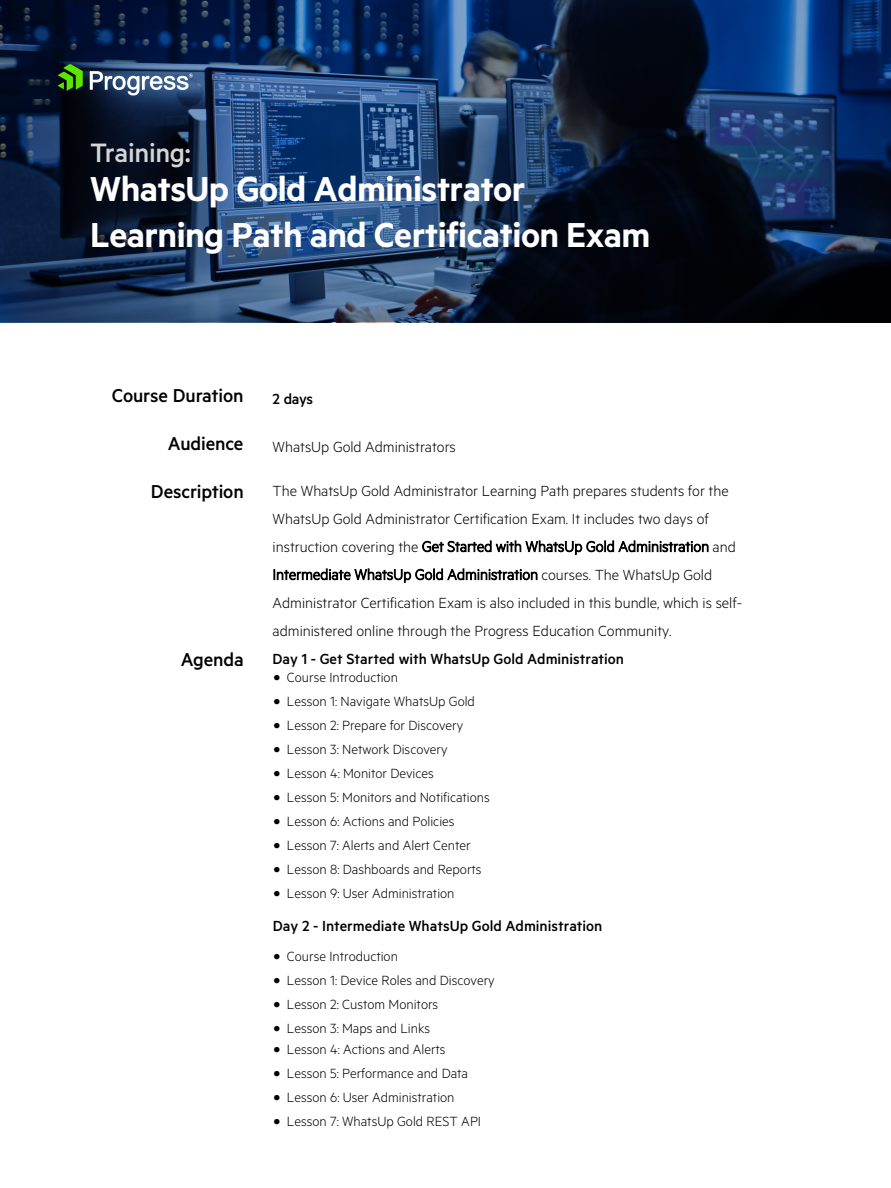
<style>
.page{position:relative;width:891px;height:1188px;background:#fff}
.page>*{position:absolute;margin:0;border:0;box-sizing:border-box;transform-origin:0 0}
.t1{font:600 39px/46.8px "Metric";letter-spacing:-.015em;color:#fff}
.t2{font:500 30px "Metric";letter-spacing:-.01em;color:#d5d5d8}
.t3{font:500 21px "Metric";letter-spacing:-.005em;color:#000}
.t4{font:300 16.5px/28px "Metric";color:#000}
.t5{font:500 16.5px "Metric";color:#000}
.t6{font:300 15px "Metric";color:#000}
</style>
<div class="page">
<svg style="left:0;top:0;width:891px;height:322px;background:#152c4e"></svg>
<svg style="left:58px;top:64px;width:25px;height:27px"></svg>
<svg style="left:90px;top:71px;width:103px;height:25px"></svg>
<h2 class="t2" style="left:90px;top:135px;width:102px">Training:</h2>
<h1 class="t1" style="left:90px;top:164px;width:562px">WhatsUp Gold Administrator<br>Learning Path and Certification Exam</h1>
<h3 class="t3" style="left:112px;top:383px;width:133px">Course Duration</h3>
<h3 class="t3" style="left:168px;top:431px;width:77px">Audience</h3>
<h3 class="t3" style="left:151px;top:479px;width:94px">Description</h3>
<h3 class="t3" style="left:181px;top:647px;width:64px">Agenda</h3>
<p class="t5" style="left:273px;top:389px;width:42px">2 days</p>
<p class="t4" style="left:273px;top:432px;width:185px">WhatsUp Gold Administrators</p>
<p class="t4" style="left:273px;top:476px;width:471px">The WhatsUp Gold Administrator Learning Path prepares students for the WhatsUp Gold Administrator Certification Exam. It includes two days of instruction covering the Get Started with WhatsUp Gold Administration and Intermediate WhatsUp Gold Administration courses. The WhatsUp Gold Administrator Certification Exam is also included in this bundle, which is self&shy;administered online through the Progress Education Community.</p>
<p class="t5" style="left:273px;top:649px;width:353px">Day 1 - Get Started with WhatsUp Gold Administration</p>
<p class="t6" style="left:273px;top:669px;width:126px">• Course Introduction</p>
<p class="t6" style="left:273px;top:693px;width:203px">• Lesson 1: Navigate WhatsUp Gold</p>
<p class="t6" style="left:273px;top:717px;width:191px">• Lesson 2: Prepare for Discovery</p>
<p class="t6" style="left:273px;top:741px;width:176px">• Lesson 3: Network Discovery</p>
<p class="t6" style="left:273px;top:765px;width:162px">• Lesson 4: Monitor Devices</p>
<p class="t6" style="left:273px;top:789px;width:218px">• Lesson 5: Monitors and Notifications</p>
<p class="t6" style="left:273px;top:813px;width:183px">• Lesson 6: Actions and Policies</p>
<p class="t6" style="left:273px;top:837px;width:199px">• Lesson 7: Alerts and Alert Center</p>
<p class="t6" style="left:273px;top:861px;width:210px">• Lesson 8: Dashboards and Reports</p>
<p class="t6" style="left:273px;top:885px;width:183px">• Lesson 9: User Administration</p>
<p class="t5" style="left:273px;top:917px;width:331px">Day 2 - Intermediate WhatsUp Gold Administration</p>
<p class="t6" style="left:273px;top:948px;width:126px">• Course Introduction</p>
<p class="t6" style="left:273px;top:972px;width:223px">• Lesson 1: Device Roles and Discovery</p>
<p class="t6" style="left:273px;top:996px;width:166px">• Lesson 2: Custom Monitors</p>
<p class="t6" style="left:273px;top:1020px;width:158px">• Lesson 3: Maps and Links</p>
<p class="t6" style="left:273px;top:1041px;width:174px">• Lesson 4: Actions and Alerts</p>
<p class="t6" style="left:273px;top:1065px;width:196px">• Lesson 5: Performance and Data</p>
<p class="t6" style="left:273px;top:1089px;width:183px">• Lesson 6: User Administration</p>
<p class="t6" style="left:273px;top:1113px;width:209px">• Lesson 7: WhatsUp Gold REST API</p>
</div>
